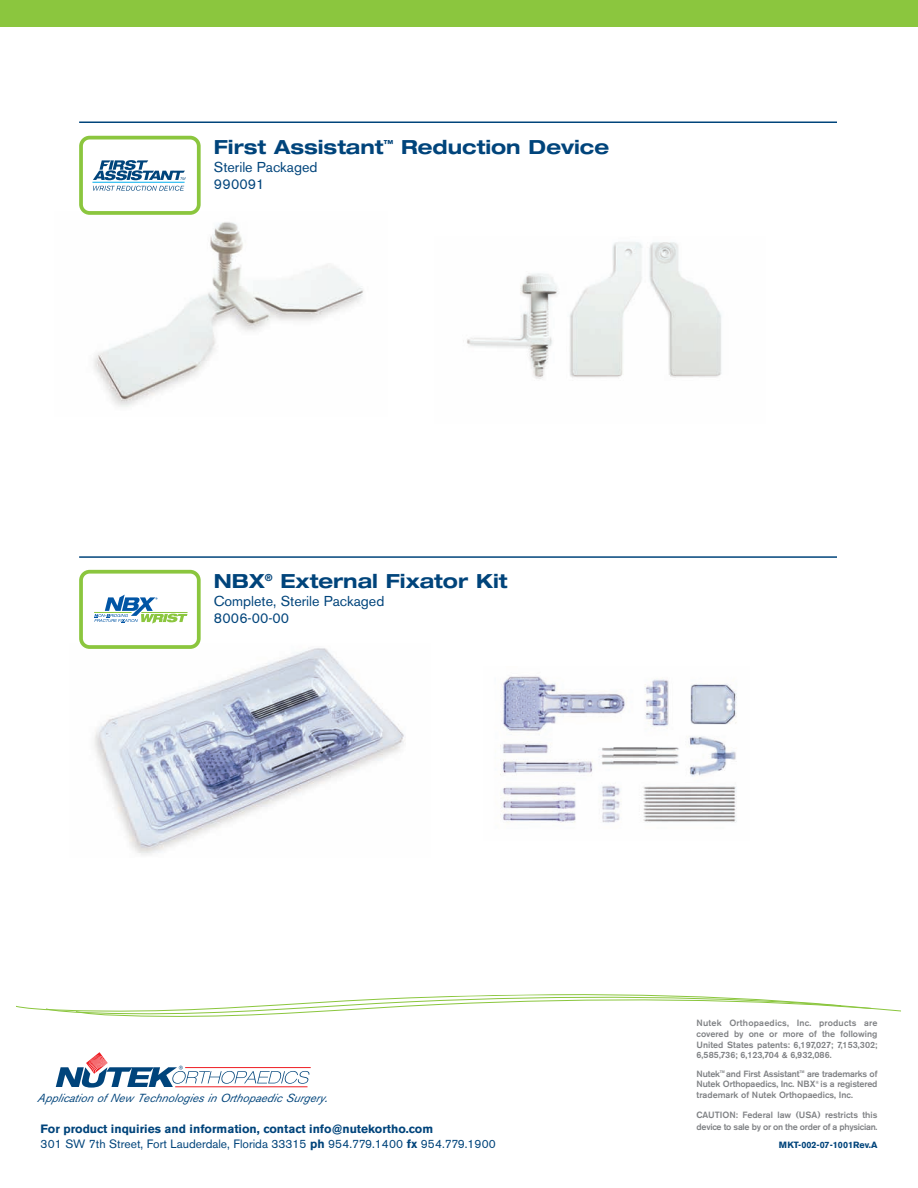
<style>
.page{position:relative;width:918px;height:1188px;background:#fff}
.page>*{position:absolute;margin:0;border:0;box-sizing:border-box;transform-origin:0 0}
.t1{font:700 expanded 19.5px "Helvetica Neue";color:#00447b}
.t2{font:14.25px/17.2px "Akzidenz Grotesk BE";color:#00447b}
.t3{font:12px/15px "Akzidenz Grotesk BE";color:#00447b}
.t4{font:italic 11.7px "Akzidenz Grotesk BE";color:#00447b}
.t5{font:500 9px/10.8px "Akzidenz Grotesk BE";color:#808285;text-align:justify}
.t6{font:500 9px/12px "Akzidenz Grotesk BE";letter-spacing:-.025em;color:#808285}
.t7{font:700 9px "Akzidenz Grotesk BE";color:#00447b}
.t8{font:500 3.75px "Akzidenz Grotesk BE";color:#808285}
.s1{font-weight:700}
</style>
<div class="page">
<img style="left:467px;top:242px;width:255px;height:137px">
<img style="left:93px;top:222px;width:271px;height:185px">
<img style="left:94px;top:648px;width:311px;height:207px">
<div style="left:0;top:0;width:918px;height:27px;background:#8bc63e"></div>
<svg style="left:16px;top:994px;width:885px;height:23px"></svg>
<img style="left:500px;top:676px;width:237px;height:147px">
<hr style="left:79px;top:556px;width:758px;height:2px;background:#00447b">
<svg style="left:79px;top:136px;width:122px;height:79px"></svg>
<svg style="left:79px;top:570px;width:122px;height:79px"></svg>
<hr style="left:79px;top:122px;width:758px;height:1px;background:#00447b">
<hr style="left:185px;top:1067px;width:126px;height:1px;background:#ee1d23">
<svg style="left:56px;top:1052px;width:254px;height:36px"></svg>
<h1 class="t1" style="left:214px;top:140px;width:397px">First Assistant<sup>™</sup> Reduction Device</h1>
<h2 class="t2" style="left:214px;top:159px;width:105px">Sterile Packaged<br>990091</h2>
<h1 class="t1" style="left:214px;top:574px;width:295px">NBX<sup>®</sup> External Fixator Kit</h1>
<h2 class="t2" style="left:214px;top:594px;width:172px">Complete, Sterile Packaged<br>8006-00-00</h2>
<p class="t4" style="left:37px;top:1094px;width:294px">Application of New Technologies in Orthopaedic Surgery.</p>
<h3 class="t3" style="left:41px;top:1122px;width:457px"><span class="s1">For product inquiries and information, contact info@nutekortho.com<br></span>301 SW 7th Street, Fort Lauderdale, Florida 33315 <span class="s1">ph</span> 954.779.1400 <span class="s1">fx</span> 954.779.1900</h3>
<p class="t5" style="left:697px;top:1018px;width:182px">Nutek Orthopaedics, Inc. products are covered by one or more of the following United States patents: 6,197,027; 7,153,302; 6,585,736; 6,123,704 &amp; 6,932,086.</p>
<p class="t5" style="left:697px;top:1069px;width:25px">Nutek</p>
<p class="t8" style="left:720px;top:1070px;width:7px">TM</p>
<p class="t6" style="left:726px;top:1068px;width:75px">and First Assistant</p>
<p class="t8" style="left:799px;top:1070px;width:7px">TM</p>
<p class="t5" style="left:697px;top:1069px;width:182px;text-indent:111px">are trademarks of Nutek Orthopaedics, Inc. NBX<sup>®</sup> is a registered trademark of Nutek Orthopaedics, Inc.</p>
<p class="t6" style="left:697px;top:1109px;width:182px">CAUTION: Federal law (USA) restricts this device to sale by or on the order of a physician.</p>
<p class="t7" style="left:779px;top:1142px;width:100px">MKT-002-07-1001Rev.A</p>
</div>
